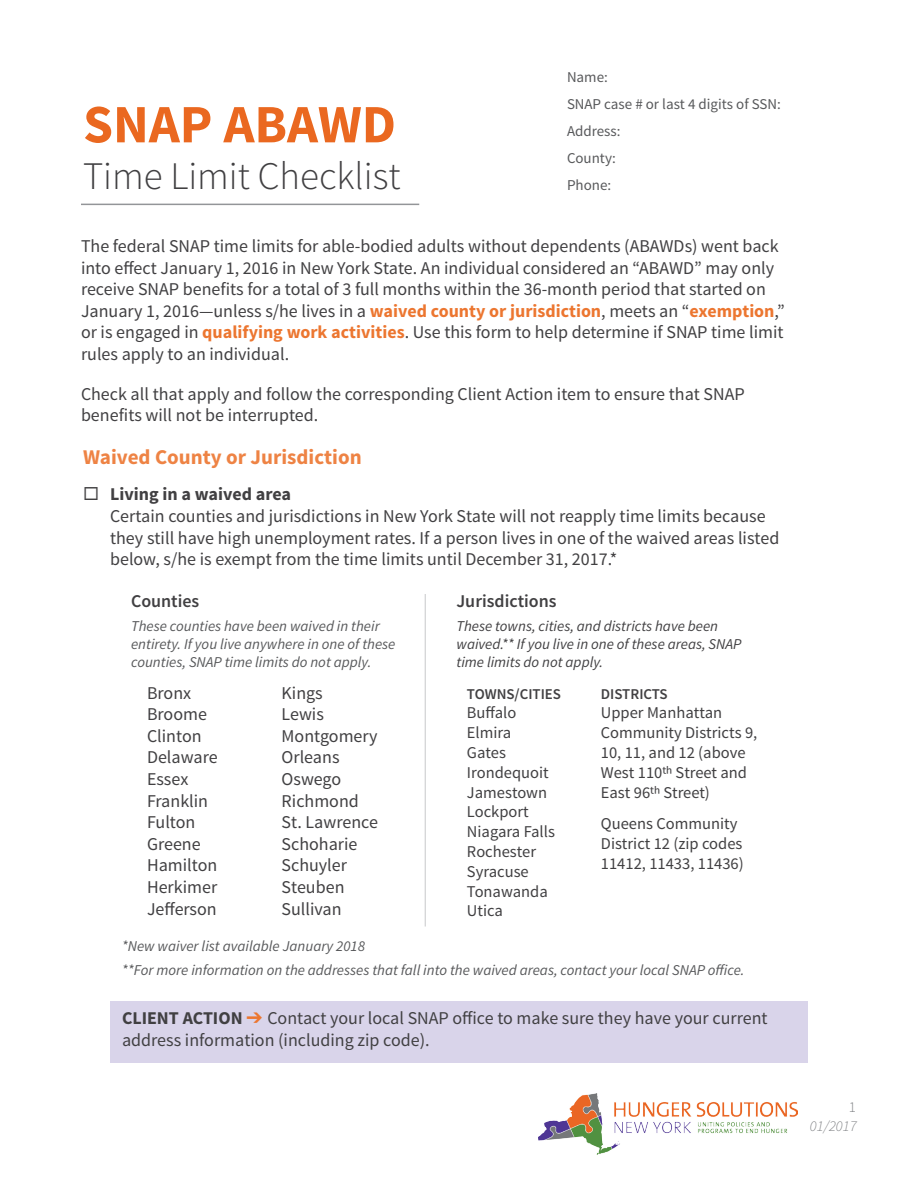
<style>
.page{position:relative;width:918px;height:1188px;background:#fff}
.page>*{position:absolute;margin:0;border:0;box-sizing:border-box;transform-origin:0 0}
.t1{font:700 54px "Source Sans Pro";color:#ea6820}
.t2{font:300 39px "Source Sans Pro";color:#414042}
.t3{font:700 21px "Source Sans Pro";color:#ee8344}
.t4{font:18px/21.6px "Source Sans Pro";color:#414042}
.t5{font:600 18px "Source Sans Pro";color:#414042}
.t6{font:16.5px/19.8px "Source Sans Pro";color:#414042}
.t7{font:italic 15px/18px "Source Sans Pro";color:#58595b}
.t8{font:italic 15px/18px "Source Sans Pro";color:#414042}
.t9{font:15px/27px "Source Sans Pro";color:#58595b}
.t10{font:600 15px "Source Sans Pro";color:#414042}
.t11{font:italic 300 15px "Source Sans Pro";color:#808285}
.t12{font:300 15px "Source Sans Pro";color:#808285}
.s1{font-weight:700;color:#ec7630}
.s2{font-weight:700}
.s3{color:#ec7630}
</style>
<div class="page">
<div style="left:110px;top:1001px;width:698px;height:61px;background:#d9d4ea"></div>
<hr style="left:81px;top:204px;width:338px;height:1px;background:#939598">
<img style="left:539px;top:1093px;width:258px;height:62px">
<hr style="left:425px;top:594px;width:1px;height:333px;background:#c7c8ca">
<h1 class="t1" style="left:83px;top:90px;width:314px">SNAP ABAWD</h1>
<h2 class="t2" style="left:83px;top:153px;width:319px">Time Limit Checklist</h2>
<p class="t9" style="left:567px;top:63px;width:215px">Name:<br>SNAP case # or last 4 digits of SSN:<br>Address:<br>County:<br>Phone:</p>
<p class="t4" style="left:81px;top:236px;width:705px">The federal SNAP time limits for able-bodied adults without dependents (ABAWDs) went back into effect January 1, 2016 in New York State. An individual considered an “ABAWD” may only receive SNAP benefits for a total of 3 full months within the 36-month period that started on January 1, 2016—unless s/he lives in a <span class="s1">waived county or jurisdiction</span>, meets an “<span class="s1">exemption</span>,” or is engaged in <span class="s1">qualifying work activities</span>. Use this form to help determine if SNAP time limit rules apply to an individual.</p>
<p class="t4" style="left:81px;top:383px;width:665px">Check all that apply and follow the corresponding Client Action item to ensure that SNAP benefits will not be interrupted.</p>
<p class="t3" style="left:83px;top:443px;width:280px">Waived County or Jurisdiction</p>
<p class="t4" style="left:110px;top:484px;width:671px;text-indent:-27px">◻ <span class="s2">Living in a waived area<br></span>Certain counties and jurisdictions in New York State will not reapply time limits because they still have high unemployment rates. If a person lives in one of the waived areas listed below, s/he is exempt from the time limits until December 31, 2017.*</p>
<p class="t5" style="left:456px;top:589px;width:102px">Jurisdictions</p>
<p class="t8" style="left:456px;top:617px;width:286px">These towns, cities, and districts have been waived.** If you live in one of these areas, SNAP time limits do not apply.</p>
<p class="t10" style="left:601px;top:684px;width:68px">DISTRICTS</p>
<p class="t6" style="left:601px;top:703px;width:158px">Upper Manhattan<br>Community Districts 9,<br>10, 11, and 12 (above<br>West 110ᵗʰ Street and<br>East 96ᵗʰ Street)</p>
<p class="t6" style="left:601px;top:814px;width:144px">Queens Community<br>District 12 (zip codes<br>11412, 11433, 11436)</p>
<p class="t5" style="left:131px;top:589px;width:70px">Counties</p>
<p class="t7" style="left:131px;top:617px;width:266px">These counties have been waived in their entirety. If you live anywhere in one of these counties, SNAP time limits do not apply.</p>
<p class="t4" style="left:147px;top:682px;width:72px">Bronx<br>Broome<br>Clinton<br>Delaware<br>Essex<br>Franklin<br>Fulton<br>Greene<br>Hamilton<br>Herkimer<br>Jefferson</p>
<p class="t4" style="left:282px;top:682px;width:98px">Kings<br>Lewis<br>Montgomery<br>Orleans<br>Oswego<br>Richmond<br>St. Lawrence<br>Schoharie<br>Schuyler<br>Steuben<br>Sullivan</p>
<p class="t10" style="left:467px;top:684px;width:96px">TOWNS/CITIES</p>
<p class="t6" style="left:467px;top:703px;width:89px">Buffalo<br>Elmira<br>Gates<br>Irondequoit<br>Jamestown<br>Lockport<br>Niagara Falls<br>Rochester<br>Syracuse<br>Tonawanda<br>Utica</p>
<p class="t7" style="left:122px;top:934px;width:624px;line-height:24px">*New waiver list available January 2018<br>**For more information on the addresses that fall into the waived areas, contact your local SNAP office.</p>
<p class="t4" style="left:122px;top:1008px;width:647px"><span class="s2">CLIENT ACTION</span> <span class="s3">➔</span> Contact your local SNAP office to make sure they have your current address information (including zip code).</p>
<p class="t12" style="left:849px;top:1097px;width:9px">1</p>
<p class="t11" style="left:810px;top:1117px;width:48px">01/2017</p>
</div>
